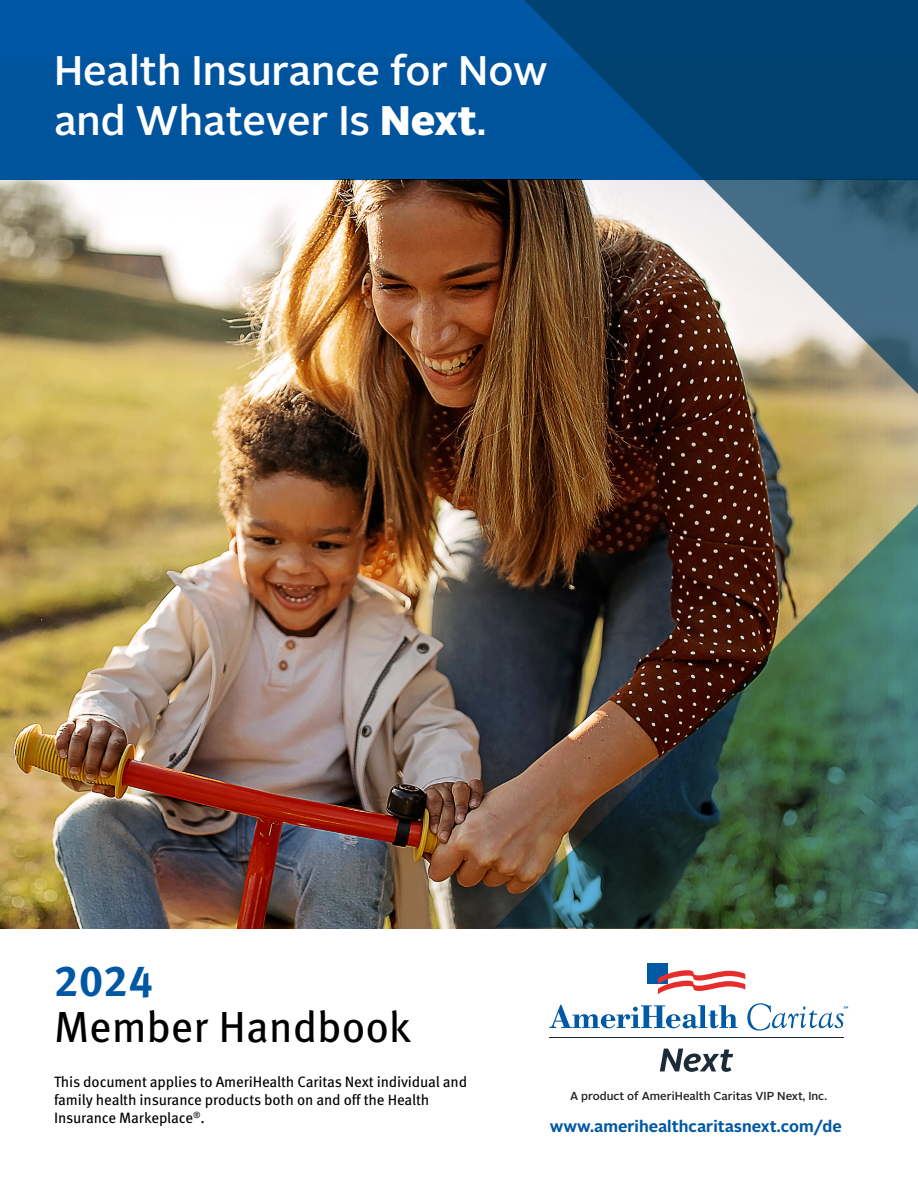
<style>
.page{position:relative;width:918px;height:1188px;background:#fff}
.page>*{position:absolute;margin:0;border:0;box-sizing:border-box;transform-origin:0 0}
.Body_Copy{font:43.5px/46.5px "Meta Pro";color:#000}
.t1{font:500 41.25px/49.5px "Alright Sans";color:#fff}
.t2{font:700 16.2px "Alright Sans";color:#0058a4}
.Body_Copy-2{font:15px/18px "Meta Pro";letter-spacing:-.01em;color:#000}
.t3{font:500 11.55px "Alright Sans";color:#231f20}
.s1{font-weight:900}
.s2{font-weight:700;color:#0058a4}
</style>
<div class="page">
<img style="left:0;top:180px;width:918px;height:749px">
<img style="left:495px;top:491px;width:423px;height:438px">
<div style="left:0;top:0;width:918px;height:180px;background:#0058a4"></div>
<div style="left:648px;top:963px;width:20px;height:21px;background:#0059a4"></div>
<svg style="left:658px;top:970px;width:87px;height:24px"></svg>
<svg style="left:549px;top:1005px;width:189px;height:23px"></svg>
<svg style="left:660px;top:1049px;width:73px;height:23px"></svg>
<hr style="left:549px;top:1037px;width:295px;height:1px;background:#1d2b39">
<svg style="left:747px;top:1003px;width:101px;height:28px"></svg>
<svg style="left:511px;top:0;width:407px;height:407px;background:#455f72"></svg>
<p class="t1" style="left:54px;top:47px;width:495px">Health Insurance for Now and Whatever Is <span class="s1">Next</span>.</p>
<p class="Body_Copy" style="left:54px;top:955px;width:359px"><span class="s2">2024<br></span>Member Handbook</p>
<p class="Body_Copy-2" style="left:54px;top:1072px;width:415px">This document applies to AmeriHealth Caritas Next individual and family health insurance products both on and off the Health<br>Insurance Markeplace<sup>®</sup>.</p>
<p class="t3" style="left:570px;top:1088px;width:258px">A product of AmeriHealth Caritas VIP Next, Inc.</p>
<p class="t2" style="left:550px;top:1115px;width:294px">www.amerihealthcaritasnext.com/de</p>
</div>
